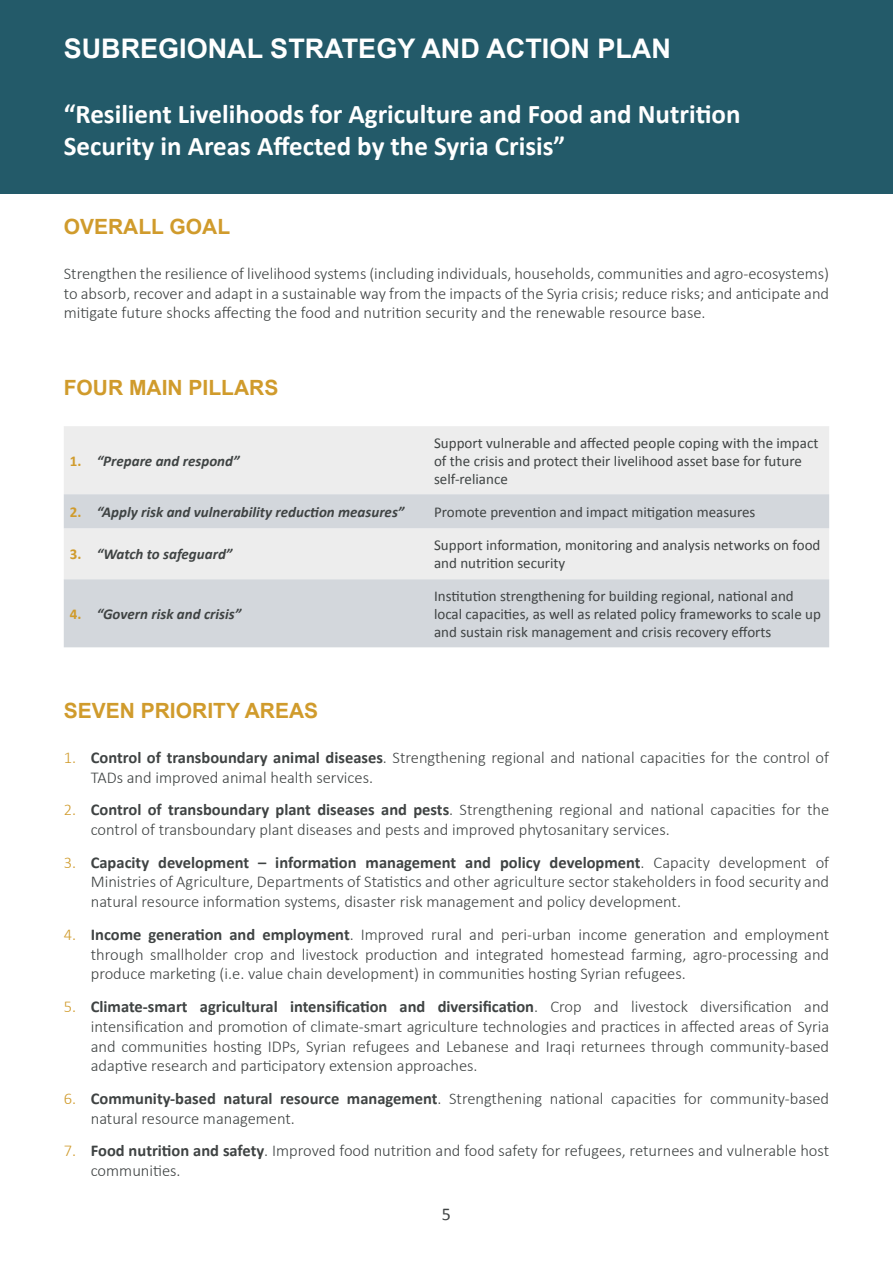
<style>
.page{position:relative;width:893px;height:1263px;background:#fff}
.page>*{position:absolute;margin:0;border:0;box-sizing:border-box;transform-origin:0 0}
.t1{font:700 27px/32.4px "Calibri";color:#fff}
.t2{font:700 27px "Arial";color:#fff}
.t3{font:700 21px "Arial";color:#d09b2c}
.t4{font:18px "Calibri";color:#3f4343}
.t5{font:300 16.5px/19.8px "Calibri";color:#3f4343;text-align:justify}
.t6{font:15px/18px "Calibri";color:#3f4343}
.t7{font:italic 700 15px "Calibri";color:#3f4343}
.s1{font-style:normal;color:#d09b2c}
.s2{color:#d09b2c}
.s3{font-weight:700}
</style>
<div class="page">
<div style="left:64px;top:426px;width:765px;height:68px;background:#ededed"></div>
<svg style="left:64px;top:494px;width:765px;height:153px;fill:#d3d7dc"></svg>
<div style="left:0;top:0;width:893px;height:193px;background:#235a69"></div>
<h1 class="t2" style="left:64px;top:30px;width:609px">SUBREGIONAL STRATEGY AND ACTION PLAN</h1>
<h1 class="t1" style="left:64px;top:98px;width:678px">“Resilient Livelihoods for Agriculture and Food and Nutrition<br>Security in Areas Affected by the Syria Crisis”</h1>
<p class="t3" style="left:64px;top:212px;width:168px">OVERALL GOAL</p>
<p class="t5" style="left:64px;top:263px;width:767px">Strengthen the resilience of livelihood systems (including individuals, households, communities and agro-ecosystems) to absorb, recover and adapt in a sustainable way from the impacts of the Syria crisis; reduce risks; and anticipate and mitigate future shocks affecting the food and nutrition security and the renewable resource base.</p>
<p class="t3" style="left:64px;top:373px;width:216px">FOUR MAIN PILLARS</p>
<p class="t7" style="left:70px;top:451px;width:171px"><span class="s1">1.</span> “Prepare and respond”</p>
<p class="t6" style="left:434px;top:434px;width:386px">Support vulnerable and affected people coping with the impact of the crisis and protect their livelihood asset base for future self-reliance</p>
<p class="t7" style="left:70px;top:502px;width:336px"><span class="s1">2.</span> “Apply risk and vulnerability reduction measures”</p>
<p class="t6" style="left:434px;top:503px;width:323px">Promote prevention and impact mitigation measures</p>
<p class="t7" style="left:70px;top:545px;width:164px"><span class="s1">3.</span> “Watch to safeguard”</p>
<p class="t6" style="left:434px;top:536px;width:388px">Support information, monitoring and analysis networks on food and nutrition security</p>
<p class="t7" style="left:70px;top:604px;width:173px"><span class="s1">4.</span> “Govern risk and crisis”</p>
<p class="t6" style="left:434px;top:587px;width:388px">Institution strengthening for building regional, national and local capacities, as well as related policy frameworks to scale up and sustain risk management and crisis recovery efforts</p>
<p class="t3" style="left:64px;top:696px;width:256px">SEVEN PRIORITY AREAS</p>
<p class="t5" style="left:91px;top:747px;width:740px;text-indent:-27px"><span class="s2">1.</span> <span class="s3">Control of transboundary animal diseases</span>. Strengthening regional and national capacities for the control of<br>TADs and improved animal health services.</p>
<p class="t5" style="left:91px;top:800px;width:740px;text-indent:-27px"><span class="s2">2.</span> <span class="s3">Control of transboundary plant diseases and pests</span>. Strengthening regional and national capacities for the control of transboundary plant diseases and pests and improved phytosanitary services.</p>
<p class="t5" style="left:91px;top:852px;width:740px;text-indent:-27px"><span class="s2">3.</span> <span class="s3">Capacity development – information management and policy development</span>. Capacity development of Ministries of Agriculture, Departments of Statistics and other agriculture sector stakeholders in food security and natural resource information systems, disaster risk management and policy development.</p>
<p class="t5" style="left:91px;top:924px;width:740px;text-indent:-27px"><span class="s2">4.</span> <span class="s3">Income generation and employment</span>. Improved rural and peri-urban income generation and employment through smallholder crop and livestock production and integrated homestead farming, agro-processing and produce marketing (i.e. value chain development) in communities hosting Syrian refugees.</p>
<p class="t5" style="left:91px;top:996px;width:740px;text-indent:-27px"><span class="s2">5.</span> <span class="s3">Climate-smart agricultural intensification and diversification</span>. Crop and livestock diversification and intensification and promotion of climate-smart agriculture technologies and practices in affected areas of Syria and communities hosting IDPs, Syrian refugees and Lebanese and Iraqi returnees through community-based adaptive research and participatory extension approaches.</p>
<p class="t5" style="left:91px;top:1088px;width:740px;text-indent:-27px"><span class="s2">6.</span> <span class="s3">Community-based natural resource management</span>. Strengthening national capacities for community-based natural resource management.</p>
<p class="t5" style="left:91px;top:1141px;width:740px;text-indent:-27px"><span class="s2">7.</span> <span class="s3">Food nutrition and safety</span>. Improved food nutrition and food safety for refugees, returnees and vulnerable host communities.</p>
<p class="t4" style="left:442px;top:1203px;width:11px">5</p>
</div>
